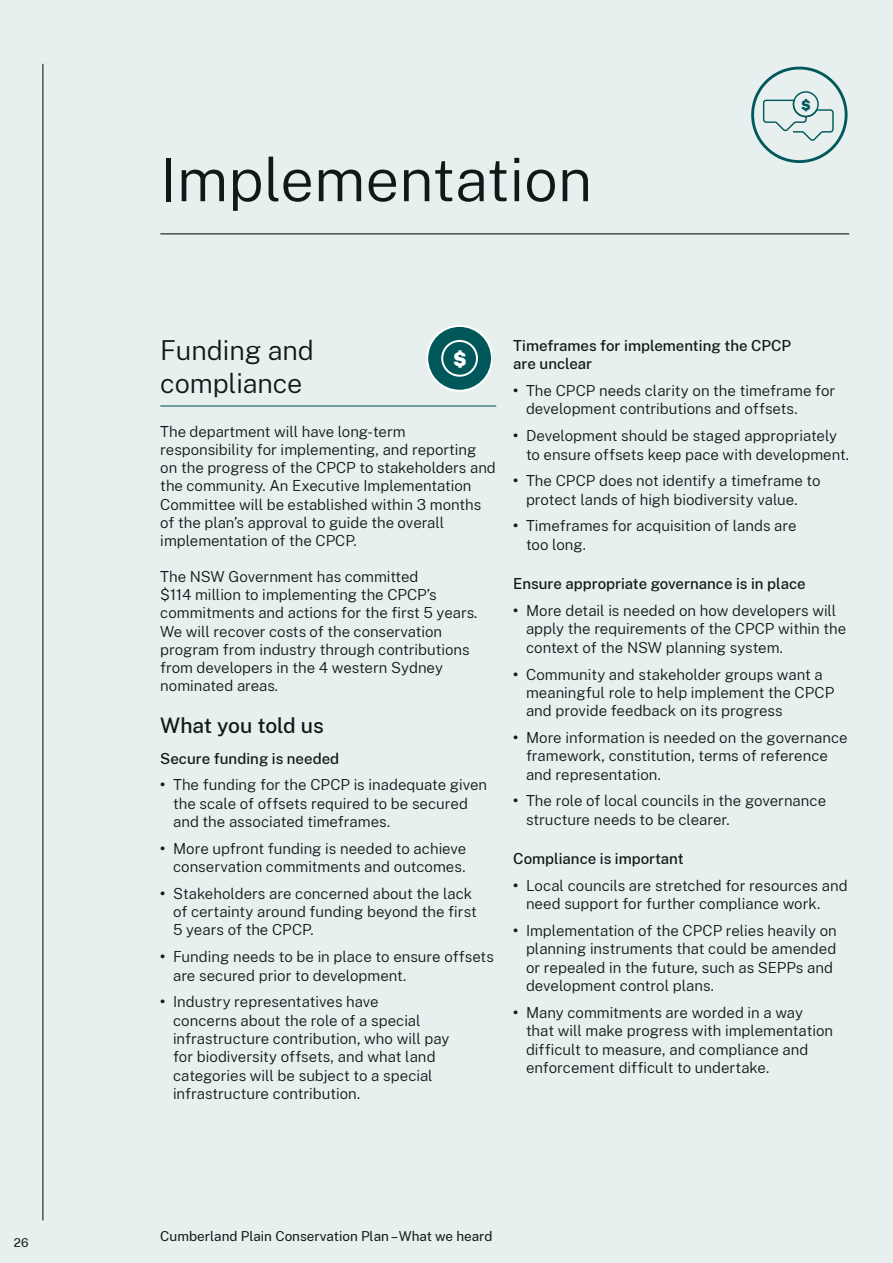
<style>
.page{position:relative;width:893px;height:1263px;background:#e7efef}
.page>*{position:absolute;margin:0;border:0;box-sizing:border-box;transform-origin:0 0}
.Heading_1__H1{font:300 60px "Public Sans";color:#0f1a18}
.t1{font:300 27px/33px "Public Sans";letter-spacing:-.005em;color:#0f1a18}
.Heading_3__H3{font:500 21px "Public Sans";color:#0f1a18}
.t2{font:900 19.35px "Public Sans NSW";color:#fff}
.Level_1_bullet{font:300 15px/18.3px "Public Sans";color:#0f1a18}
.Body{font:300 15px/18.3px "Public Sans";color:#0f1a18}
.Body-2{font:500 15px/18.3px "Public Sans";color:#0f1a18}
.t3{font:900 13.65px "Public Sans";color:#00585a}
.t4{font:13.5px "Public Sans";color:#0f1a18}
.t5{font:12px "Public Sans";color:#0f1a18}
.s1{font-weight:700}
</style>
<div class="page">
<hr style="left:160px;top:405px;width:336px;height:1px;background:#00585a">
<svg style="left:426px;top:325px;width:66px;height:67px"></svg>
<div style="left:442px;top:341px;width:35px;height:35px;background:#00585a;border-radius:50%"></div>
<div style="left:441px;top:340px;width:37px;height:37px;border:2px solid #fff;border-radius:50%"></div>
<hr style="left:160px;top:234px;width:689px;height:1px;background:#000">
<div style="left:751px;top:67px;width:96px;height:96px;border:3px solid #00585a;border-radius:50%"></div>
<svg style="left:762px;top:99px;width:72px;height:43px"></svg>
<div style="left:793px;top:91px;width:26px;height:26px;border:1px solid #00585a;border-radius:50%"></div>
<hr style="left:42px;top:64px;width:1px;height:1156px;background:#0f1a18">
<p class="t5" style="left:14px;top:1235px;width:16px">26</p>
<h1 class="Heading_1__H1" style="left:160px;top:138px;width:433px">Implementation</h1>
<p class="t3" style="left:801px;top:94px;width:11px">$</p>
<h2 class="t1" style="left:160px;top:332px;width:155px">Funding and compliance</h2>
<p class="t2" style="left:453px;top:344px;width:15px">$</p>
<p class="Body" style="left:160px;top:421px;width:337px">The department will have long-term responsibility for implementing, and reporting on the progress of the CPCP to stakeholders and the community. An Executive Implementation Committee will be established within 3 months of the plan’s approval to guide the overall implementation of the CPCP.</p>
<p class="Body" style="left:160px;top:566px;width:319px">The NSW Government has committed<br>$114 million to implementing the CPCP’s commitments and actions for the first 5 years.<br>We will recover costs of the conservation program from industry through contributions from developers in the 4 western Sydney nominated areas.</p>
<h3 class="Heading_3__H3" style="left:160px;top:710px;width:165px">What you told us</h3>
<p class="Body-2" style="left:160px;top:748px;width:180px">Secure funding is needed</p>
<p class="Level_1_bullet" style="left:173px;top:775px;width:316px;text-indent:-13px"><span class="s1">•</span> The funding for the CPCP is inadequate given the scale of offsets required to be secured and the associated timeframes.</p>
<p class="Level_1_bullet" style="left:160px;top:838px;width:308px;text-align:right"><span class="s1">•</span> More upfront funding is needed to achieve conservation commitments and outcomes.</p>
<p class="Level_1_bullet" style="left:173px;top:884px;width:305px;text-indent:-13px"><span class="s1">•</span> Stakeholders are concerned about the lack of certainty around funding beyond the first<br>5 years of the CPCP.</p>
<p class="Level_1_bullet" style="left:173px;top:947px;width:322px;text-indent:-13px"><span class="s1">•</span> Funding needs to be in place to ensure offsets are secured prior to development.</p>
<p class="Level_1_bullet" style="left:173px;top:992px;width:278px;text-indent:-13px"><span class="s1">•</span> Industry representatives have<br>concerns about the role of a special infrastructure contribution, who will pay for biodiversity offsets, and what land categories will be subject to a special infrastructure contribution.</p>
<p class="Body-2" style="left:513px;top:336px;width:279px">Timeframes for implementing the CPCP are unclear</p>
<p class="Level_1_bullet" style="left:526px;top:381px;width:311px;text-indent:-13px"><span class="s1">•</span> The CPCP needs clarity on the timeframe for development contributions and offsets.</p>
<p class="Level_1_bullet" style="left:526px;top:426px;width:325px;text-indent:-13px"><span class="s1">•</span> Development should be staged appropriately to ensure offsets keep pace with development.</p>
<p class="Level_1_bullet" style="left:526px;top:471px;width:296px;text-indent:-13px"><span class="s1">•</span> The CPCP does not identify a timeframe to protect lands of high biodiversity value.</p>
<p class="Level_1_bullet" style="left:526px;top:516px;width:272px;text-indent:-13px"><span class="s1">•</span> Timeframes for acquisition of lands are too long.</p>
<p class="Body-2" style="left:513px;top:574px;width:294px">Ensure appropriate governance is in place</p>
<p class="Level_1_bullet" style="left:526px;top:601px;width:322px;text-indent:-13px"><span class="s1">•</span> More detail is needed on how developers will apply the requirements of the CPCP within the context of the NSW planning system.</p>
<p class="Level_1_bullet" style="left:526px;top:664px;width:310px;text-indent:-13px"><span class="s1">•</span> Community and stakeholder groups want a meaningful role to help implement the CPCP and provide feedback on its progress</p>
<p class="Level_1_bullet" style="left:526px;top:728px;width:323px;text-indent:-13px"><span class="s1">•</span> More information is needed on the governance framework, constitution, terms of reference and representation.</p>
<p class="Level_1_bullet" style="left:526px;top:791px;width:302px;text-indent:-13px"><span class="s1">•</span> The role of local councils in the governance structure needs to be clearer.</p>
<p class="Body-2" style="left:513px;top:849px;width:172px">Compliance is important</p>
<p class="Level_1_bullet" style="left:526px;top:876px;width:323px;text-indent:-13px"><span class="s1">•</span> Local councils are stretched for resources and need support for further compliance work.</p>
<p class="Level_1_bullet" style="left:526px;top:921px;width:312px;text-indent:-13px"><span class="s1">•</span> Implementation of the CPCP relies heavily on planning instruments that could be amended or repealed in the future, such as SEPPs and development control plans.</p>
<p class="Level_1_bullet" style="left:526px;top:1003px;width:309px;text-indent:-13px"><span class="s1">•</span> Many commitments are worded in a way that will make progress with implementation difficult to measure, and compliance and enforcement difficult to undertake.</p>
<p class="t4" style="left:160px;top:1226px;width:334px">Cumberland Plain Conservation Plan – What we heard</p>
</div>
